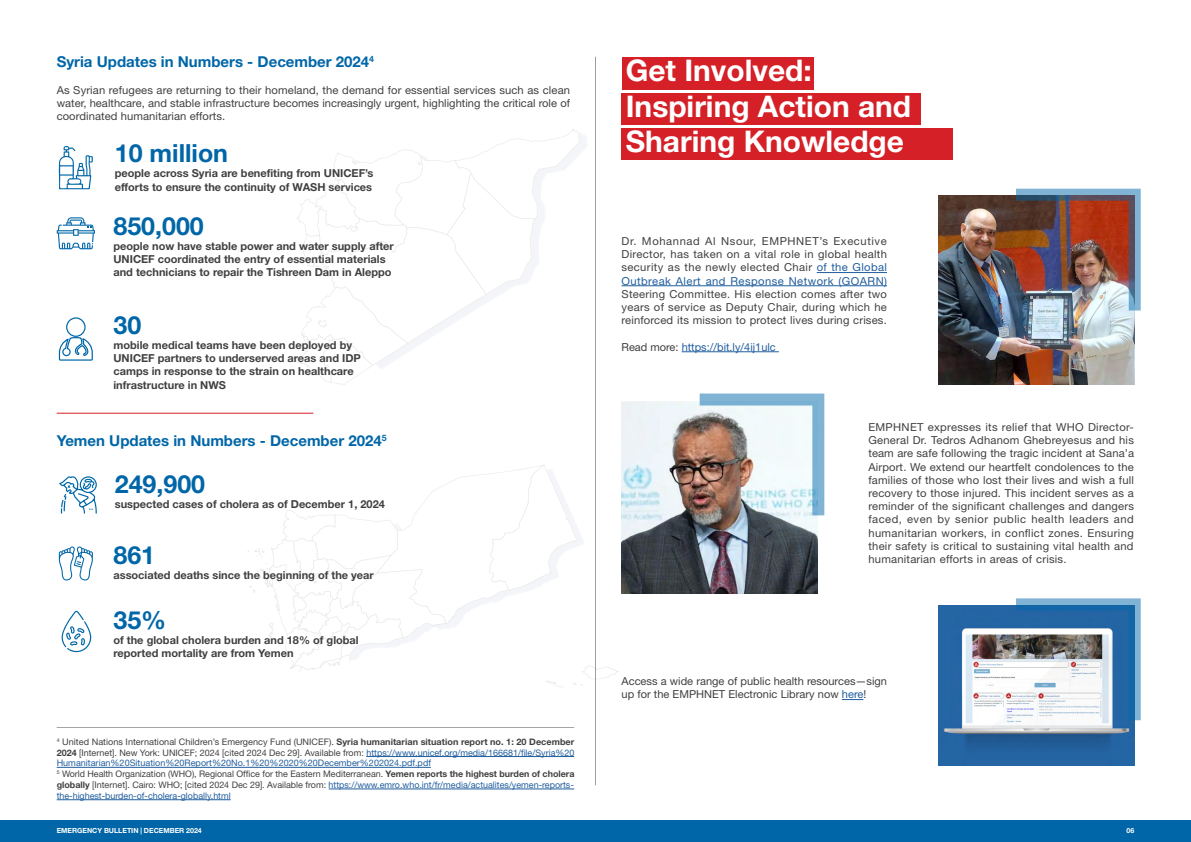
<style>
.page{position:relative;width:1191px;height:842px;background:#fff}
.page>*{position:absolute;margin:0;border:0;box-sizing:border-box;transform-origin:0 0}
.t1{font:700 29.9px/35.3px "Helvetica Neue LT Pro";color:#fff}
.t2{font:700 25px "Helvetica Neue LT Pro";color:#0066a8}
.t3{font:700 15px "Helvetica Neue LT Pro";color:#0066a8}
.t4{font:11px/13.2px "Helvetica Neue LT Pro";letter-spacing:.015em;color:#404040;text-align:justify}
.t5{font:700 11px/13.2px "Helvetica Neue LT Pro";color:#404040}
.t6{font:11px "Helvetica Neue LT Pro";color:#215e9e}
.t7{font:9px/10.8px "Helvetica Neue LT Pro";color:#404040}
.t8{font:700 7px "Helvetica Neue LT Pro";color:#fff}
.s1{font-weight:700}
.s2{color:#215e9e}
.s3{color:#404040}
</style>
<div class="page">
<svg style="left:244px;top:465px;width:375px;height:222px"></svg>
<svg style="left:297px;top:128px;width:290px;height:257px"></svg>
<div style="left:0;top:820px;width:1191px;height:22px;background:#0066a8"></div>
<hr style="left:366px;top:756px;width:208px;height:1px;background:#215e9e">
<hr style="left:57px;top:767px;width:374px;height:1px;background:#215e9e">
<hr style="left:329px;top:789px;width:245px;height:1px;background:#215e9e">
<hr style="left:57px;top:799px;width:174px;height:1px;background:#215e9e">
<svg style="left:59px;top:546px;width:34px;height:34px"></svg>
<hr style="left:57px;top:727px;width:517px;height:1px;background:#404040">
<div style="left:66px;top:317px;width:20px;height:20px;border:1px solid #0066a8;border-radius:50%"></div>
<svg style="left:58px;top:336px;width:35px;height:25px"></svg>
<svg style="left:59px;top:146px;width:34px;height:43px"></svg>
<svg style="left:57px;top:217px;width:38px;height:32px"></svg>
<svg style="left:59px;top:476px;width:38px;height:38px"></svg>
<svg style="left:62px;top:611px;width:29px;height:41px"></svg>
<hr style="left:816px;top:272px;width:71px;height:1px;background:#215e9e">
<hr style="left:621px;top:285px;width:266px;height:1px;background:#215e9e">
<hr style="left:681px;top:351px;width:98px;height:1px;background:#215e9e">
<svg style="left:842px;top:699px;width:21px;height:1px"></svg>
<div style="left:621px;top:57px;width:192px;height:32px;background:#d52027"></div>
<div style="left:621px;top:93px;width:300px;height:32px;background:#d52027"></div>
<div style="left:621px;top:128px;width:331px;height:32px;background:#d52027"></div>
<img style="left:621px;top:401px;width:196px;height:192px">
<img style="left:938px;top:196px;width:196px;height:188px">
<img style="left:938px;top:605px;width:196px;height:160px">
<img style="left:690px;top:393px;width:135px;height:123px">
<img style="left:1007px;top:188px;width:134px;height:123px">
<svg style="left:1007px;top:598px;width:134px;height:123px"></svg>
<hr style="left:57px;top:413px;width:256px;height:1px;background:#d52027">
<hr style="left:595px;top:57px;width:1px;height:728px;background:#404040">
<h3 class="t3" style="left:57px;top:53px;width:319px">Syria Updates in Numbers - December 2024<sup>4</sup></h3>
<p class="t4" style="left:57px;top:83px;width:515px">As Syrian refugees are returning to their homeland, the demand for essential services such as clean water, healthcare, and stable infrastructure becomes increasingly urgent, highlighting the critical role of coordinated humanitarian efforts.</p>
<h2 class="t2" style="left:115px;top:138px;width:115px">10 million</h2>
<p class="t5" style="left:115px;top:167px;width:260px">people across Syria are benefiting from UNICEF’s efforts to ensure the continuity of WASH services</p>
<h2 class="t2" style="left:113px;top:210px;width:92px">850,000</h2>
<p class="t5" style="left:113px;top:239px;width:282px">people now have stable power and water supply after<br>UNICEF coordinated the entry of essential materials and technicians to repair the Tishreen Dam in Aleppo</p>
<h2 class="t2" style="left:113px;top:309px;width:29px">30</h2>
<p class="t5" style="left:113px;top:338px;width:249px">mobile medical teams have been deployed by UNICEF partners to underserved areas and IDP camps in response to the strain on healthcare infrastructure in NWS</p>
<h3 class="t3" style="left:57px;top:432px;width:331px">Yemen Updates in Numbers - December 2024<sup>5</sup></h3>
<h2 class="t2" style="left:115px;top:468px;width:92px">249,900</h2>
<p class="t5" style="left:115px;top:497px;width:272px">suspected cases of cholera as of December 1, 2024</p>
<h2 class="t2" style="left:113px;top:540px;width:43px">861</h2>
<p class="t5" style="left:113px;top:569px;width:262px">associated deaths since the beginning of the year</p>
<h2 class="t2" style="left:113px;top:604px;width:54px">35%</h2>
<p class="t5" style="left:113px;top:633px;width:247px">of the global cholera burden and 18% of global reported mortality are from Yemen</p>
<p class="t7" style="left:57px;top:736px;width:519px"><sup>4</sup> United Nations International Children’s Emergency Fund (UNICEF). <span class="s1">Syria humanitarian situation report no. 1: 20 December 2024</span> [Internet]. New York: UNICEF; 2024 [cited 2024 Dec 29]. Available from: <span class="s2">https://www.unicef.org/media/166681/file/Syria%20<br>Humanitarian%20Situation%20Report%20No.1%20%2020%20December%202024.pdf.pdf<br></span><sup>5</sup> World Health Organization (WHO), Regional Office for the Eastern Mediterranean. <span class="s1">Yemen reports the highest burden of cholera globally</span> [Internet]. Cairo: WHO; [cited 2024 Dec 29]. Available from: <span class="s2">https://www.emro.who.int/fr/media/actualites/yemen-reports&shy;the-highest-burden-of-cholera-globally.html</span></p>
<h1 class="t1" style="left:626px;top:52px;width:287px">Get Involved:<br>Inspiring Action and<br>Sharing Knowledge</h1>
<p class="t4" style="left:621px;top:234px;width:267px">Dr. Mohannad Al Nsour, EMPHNET’s Executive Director, has taken on a vital role in global health security as the newly elected Chair <span class="s2">of the Global Outbreak Alert and Response Network (GOARN)</span></p>
<p class="t4" style="left:621px;top:287px;width:267px">Steering Committee. His election comes after two years of service as Deputy Chair, during which he reinforced its mission to protect lives during crises.</p>
<p class="t6" style="left:621px;top:340px;width:156px"><span class="s3">Read more:</span> https://bit.ly/4ij1ulc</p>
<p class="t4" style="left:868px;top:420px;width:267px">EMPHNET expresses its relief that WHO Director-General Dr. Tedros Adhanom Ghebreyesus and his team are safe following the tragic incident at Sana’a Airport. We extend our heartfelt condolences to the families of those who lost their lives and wish a full recovery to those injured. This incident serves as a reminder of the significant challenges and dangers faced, even by senior public health leaders and humanitarian workers, in conflict zones. Ensuring their safety is critical to sustaining vital health and humanitarian efforts in areas of crisis.</p>
<p class="t4" style="left:621px;top:674px;width:267px">Access a wide range of public health resources—sign up for the EMPHNET Electronic Library now <span class="s2">here</span>!</p>
<p class="t8" style="left:57px;top:826px;width:147px">EMERGENCY BULLETIN | DECEMBER 2024</p>
<p class="t8" style="left:1126px;top:826px;width:9px">06</p>
</div>
